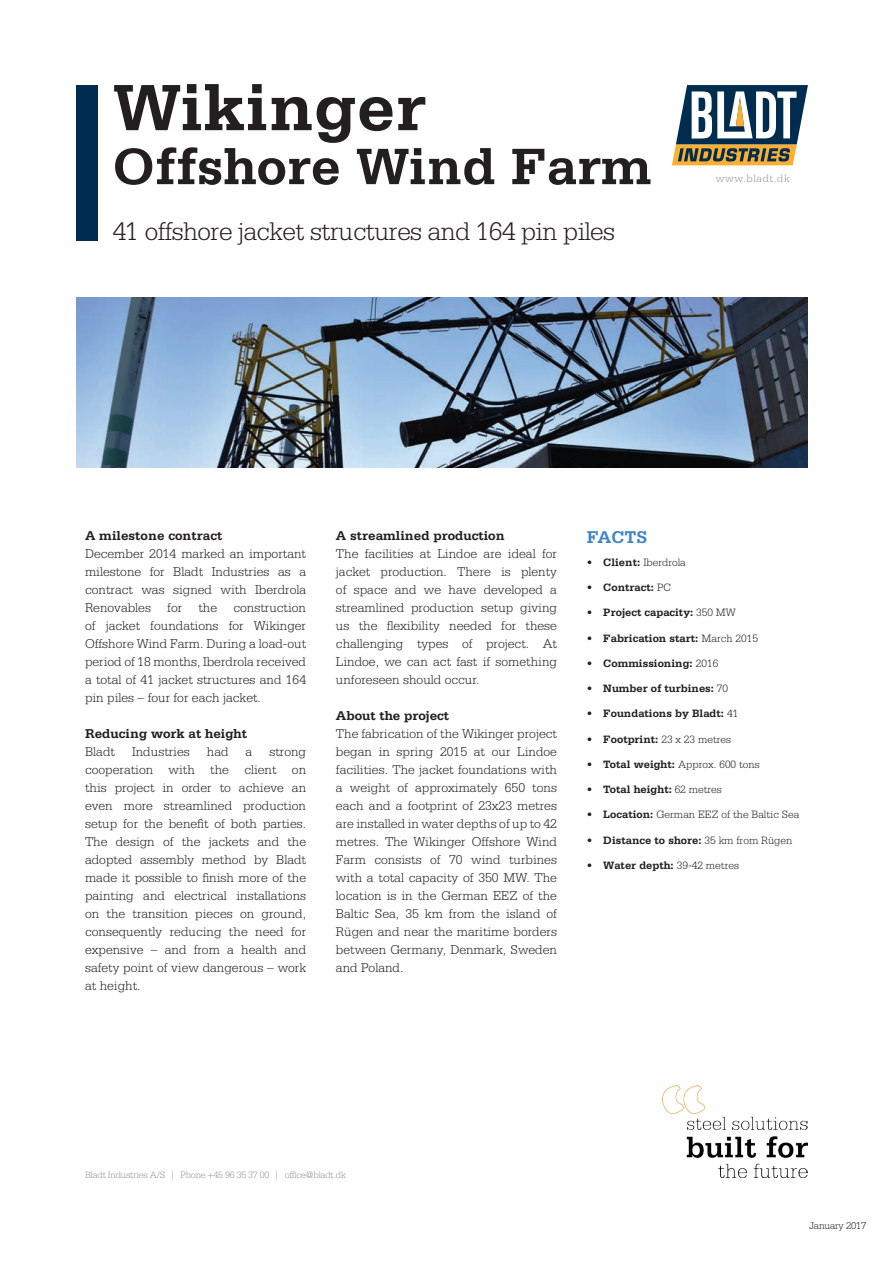
<style>
.page{position:relative;width:893px;height:1263px;background:#fff}
.page>*{position:absolute;margin:0;border:0;box-sizing:border-box;transform-origin:0 0}
.t1{font:700 69px "Serifa Std";color:#231f20}
.t2{font:700 54px "Serifa Std";color:#231f20}
.t3{font:300 27px "Serifa Std";letter-spacing:-.02em;color:#231f20}
.t4{font:700 18px "Serifa Std";color:#3e85c5}
.t5{font:300 13.5px/18px "Serifa Std";color:#231f20;text-align:justify}
.t6{font:700 13.5px "Serifa Std";color:#231f20}
.t7{font:700 11.25px "Serifa Std";color:#231f20}
.t8{font:300 11.25px "Serifa Std";color:#231f20}
.t9{font:300 11.25px "Serifa Std";letter-spacing:.05em;color:#939598}
.t10{font:300 10.5px "Serifa Std";letter-spacing:-.02em;color:#231f20}
.t11{font:300 9.75px "Serifa Std";letter-spacing:-.02em;color:#939598}
.s1{font-weight:700}
.s2{font-weight:300}
</style>
<div class="page">
<img style="left:77px;top:298px;width:731px;height:170px">
<svg style="left:672px;top:85px;width:136px;height:80px"></svg>
<div style="left:77px;top:85px;width:21px;height:155px;background:#002d4f"></div>
<img style="left:662px;top:1086px;width:146px;height:92px">
<h1 class="t1" style="left:113px;top:67px;width:315px">Wikinger</h1>
<h2 class="t2" style="left:113px;top:135px;width:541px">Offshore Wind Farm</h2>
<h3 class="t3" style="left:113px;top:216px;width:504px">41 offshore jacket structures and 164 pin piles</h3>
<p class="t9" style="left:716px;top:172px;width:75px">www.bladt.dk</p>
<p class="t6" style="left:85px;top:528px;width:139px">A milestone contract</p>
<p class="t5" style="left:85px;top:545px;width:223px">December 2014 marked an important milestone for Bladt Industries as a contract was signed with Iberdrola Renovables for the construction of jacket foundations for Wikinger Offshore Wind Farm. During a load-out period of 18 months, Iberdrola received a total of 41 jacket structures and 164 pin piles – four for each jacket.</p>
<p class="t6" style="left:85px;top:726px;width:164px">Reducing work at height</p>
<p class="t5" style="left:85px;top:743px;width:31px">Bladt</p>
<p class="t5" style="left:132px;top:743px;width:59px">Industries</p>
<p class="t5" style="left:207px;top:743px;width:23px">had</p>
<p class="t5" style="left:246px;top:743px;width:8px">a</p>
<p class="t5" style="left:85px;top:743px;width:223px;text-indent:184px">strong cooperation with the client on this project in order to achieve an even more streamlined production setup for the benefit of both parties.<br>The design of the jackets and the adopted assembly method by Bladt made it possible to finish more of the painting and electrical installations on the transition pieces on ground, consequently reducing the need for expensive – and from a health and safety point of view dangerous – work at height.</p>
<p class="t6" style="left:336px;top:528px;width:170px">A streamlined production</p>
<p class="t5" style="left:336px;top:545px;width:223px">The facilities at Lindoe are ideal for jacket production. There is plenty of space and we have developed a streamlined production setup giving us the flexibility needed for these challenging types of project. At Lindoe, we can act fast if something unforeseen should occur.</p>
<p class="t6" style="left:336px;top:708px;width:115px">About the project</p>
<p class="t5" style="left:336px;top:725px;width:223px">The fabrication of the Wikinger project began in spring 2015 at our Lindoe facilities. The jacket foundations with a weight of approximately 650 tons each and a footprint of 23x23 metres are installed in water depths of up to 42 metres. The Wikinger Offshore Wind Farm consists of 70 wind turbines with a total capacity of 350 MW. The location is in the German EEZ of the Baltic Sea, 35 km from the island of Rügen and near the maritime borders between Germany, Denmark, Sweden and Poland.</p>
<h3 class="t4" style="left:587px;top:527px;width:62px">FACTS</h3>
<p class="t8" style="left:587px;top:556px;width:101px"><span class="s1">• Client:</span> Iberdrola</p>
<p class="t7" style="left:587px;top:581px;width:86px">• Contract: <span class="s2">PC</span></p>
<p class="t7" style="left:587px;top:606px;width:151px">• Project capacity: <span class="s2">350 MW</span></p>
<p class="t7" style="left:587px;top:631px;width:173px">• Fabrication start: <span class="s2">March 2015</span></p>
<p class="t7" style="left:587px;top:656px;width:133px">• Commissioning: <span class="s2">2016</span></p>
<p class="t7" style="left:587px;top:682px;width:143px">• Number of turbines: <span class="s2">70</span></p>
<p class="t7" style="left:587px;top:707px;width:153px">• Foundations by Bladt: <span class="s2">41</span></p>
<p class="t7" style="left:587px;top:732px;width:146px">• Footprint: <span class="s2">23 x 23 metres</span></p>
<p class="t8" style="left:587px;top:758px;width:174px"><span class="s1">• Total weight:</span> Approx. 600 tons</p>
<p class="t7" style="left:587px;top:783px;width:137px">• Total height: <span class="s2">62 metres</span></p>
<p class="t8" style="left:587px;top:808px;width:214px"><span class="s1">• Location:</span> German EEZ of the Baltic Sea</p>
<p class="t7" style="left:587px;top:833px;width:207px">• Distance to shore: <span class="s2">35 km from Rügen</span></p>
<p class="t7" style="left:587px;top:859px;width:154px">• Water depth: <span class="s2">39-42 metres</span></p>
<p class="t11" style="left:85px;top:1169px;width:262px">Bladt Industries A/S | Phone +45 96 35 37 00 | office@bladt.dk</p>
<p class="t10" style="left:809px;top:1220px;width:58px">January 2017</p>
</div>
